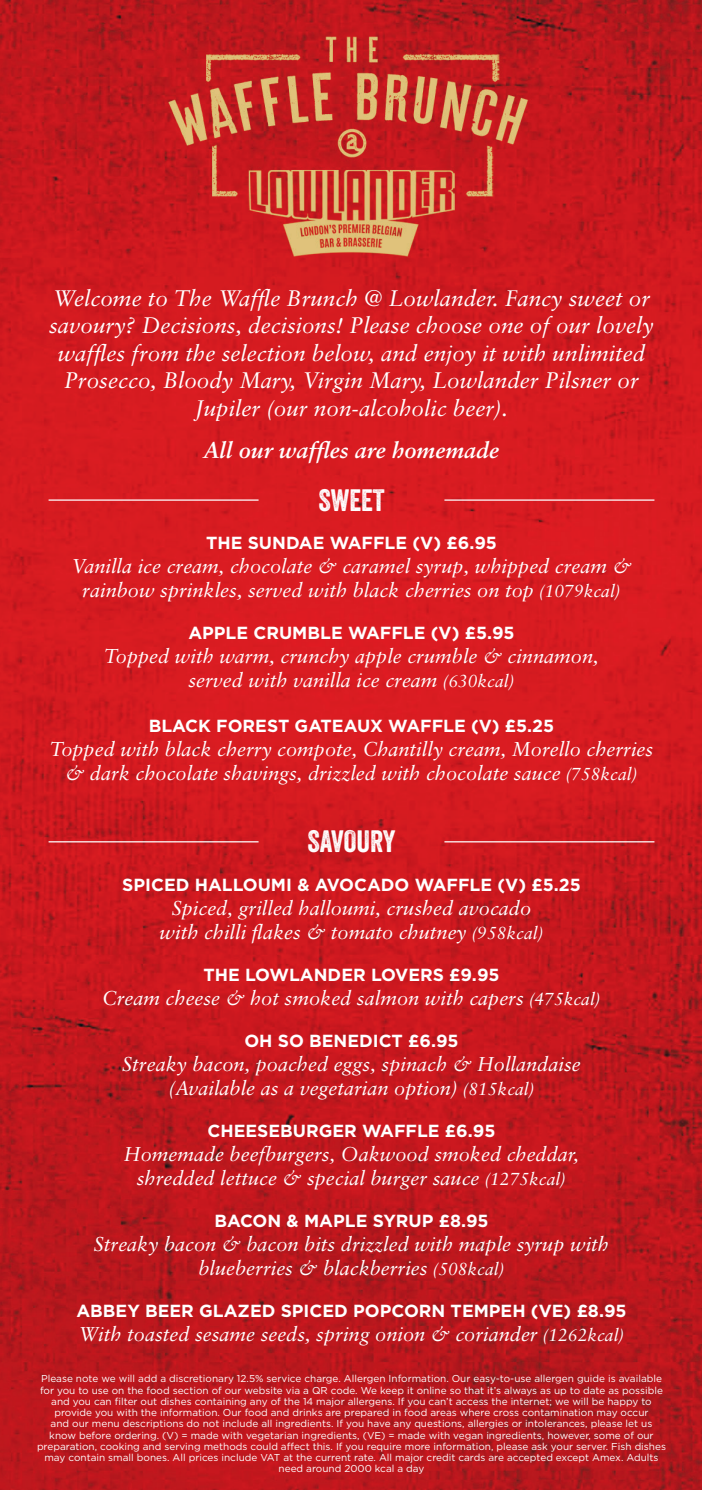
<style>
.page{position:relative;width:702px;height:1490px;background:#fff}
.page>*{position:absolute;margin:0;border:0;box-sizing:border-box;transform-origin:0 0}
.t1{font:30px "Veneer";color:#fff}
.t2{font:italic 22.5px/27.5px "Sabon";color:#fff;text-align:center}
.t3{font:italic 700 22.5px "Sabon";color:#fff}
.t4{font:italic 20px/24px "Sabon";color:#fff;text-align:center}
.t5{font:700 17.5px "Gotham";color:#fff}
.t6{font:10px/11.2px "Gotham";color:#fff;text-align:center}
.s1{font-size:17.5px}
</style>
<div class="page">
<img style="left:0;top:0;width:701px;height:1489px">
<hr style="left:49px;top:499px;width:209px;height:1px;background:#fff">
<hr style="left:444px;top:499px;width:210px;height:1px;background:#fff">
<hr style="left:49px;top:841px;width:209px;height:1px;background:#fff">
<hr style="left:444px;top:841px;width:210px;height:1px;background:#fff">
<p class="t2" style="left:49px;top:284px;width:605px">Welcome to The Waffle Brunch @ Lowlander. Fancy sweet or savoury? Decisions, decisions! Please choose one of our lovely waffles from the selection below, and enjoy it with unlimited Prosecco, Bloody Mary, Virgin Mary, Lowlander Pilsner or Jupiler (our non-alcoholic beer).</p>
<p class="t3" style="left:204px;top:436px;width:296px">All our waffles are homemade</p>
<p class="t1" style="left:318px;top:481px;width:68px">SWEET</p>
<p class="t5" style="left:206px;top:531px;width:292px">THE SUNDAE WAFFLE (V) £6.95</p>
<p class="t4" style="left:71px;top:554px;width:561px">Vanilla ice cream, chocolate &amp; caramel syrup, whipped cream &amp; rainbow sprinkles, served with black cherries on top <span class="s1">(1079kcal)</span></p>
<p class="t5" style="left:188px;top:621px;width:327px">APPLE CRUMBLE WAFFLE (V) £5.95</p>
<p class="t4" style="left:104px;top:644px;width:495px">Topped with warm, crunchy apple crumble &amp; cinnamon,</p>
<p class="t4" style="left:188px;top:668px;width:327px">served with vanilla ice cream <span class="s1">(630kcal)</span></p>
<p class="t5" style="left:149px;top:714px;width:407px">BLACK FOREST GATEAUX WAFFLE (V) £5.25</p>
<p class="t4" style="left:50px;top:737px;width:604px">Topped with black cherry compote, Chantilly cream, Morello cherries</p>
<p class="t4" style="left:65px;top:761px;width:573px">&amp; dark chocolate shavings, drizzled with chocolate sauce <span class="s1">(758kcal)</span></p>
<p class="t1" style="left:307px;top:823px;width:90px">SAVOURY</p>
<p class="t5" style="left:122px;top:873px;width:459px">SPICED HALLOUMI &amp; AVOCADO WAFFLE (V) £5.25</p>
<p class="t4" style="left:172px;top:895px;width:360px">Spiced, grilled halloumi, crushed avocado</p>
<p class="t4" style="left:159px;top:919px;width:385px">with chilli flakes &amp; tomato chutney <span class="s1">(958kcal)</span></p>
<p class="t5" style="left:203px;top:963px;width:297px">THE LOWLANDER LOVERS £9.95</p>
<p class="t4" style="left:102px;top:985px;width:499px">Cream cheese &amp; hot smoked salmon with capers <span class="s1">(475kcal)</span></p>
<p class="t5" style="left:244px;top:1029px;width:216px">OH SO BENEDICT £6.95</p>
<p class="t4" style="left:122px;top:1051px;width:459px">Streaky bacon, poached eggs, spinach &amp; Hollandaise</p>
<p class="t4" style="left:168px;top:1075px;width:367px">(Available as a vegetarian option) <span class="s1">(815kcal)</span></p>
<p class="t5" style="left:207px;top:1119px;width:289px">CHEESEBURGER WAFFLE £6.95</p>
<p class="t4" style="left:124px;top:1141px;width:456px">Homemade beefburgers, Oakwood smoked cheddar,</p>
<p class="t4" style="left:137px;top:1165px;width:430px">shredded lettuce &amp; special burger sauce <span class="s1">(1275kcal)</span></p>
<p class="t5" style="left:214px;top:1209px;width:275px">BACON &amp; MAPLE SYRUP £8.95</p>
<p class="t4" style="left:94px;top:1231px;width:516px">Streaky bacon &amp; bacon bits drizzled with maple syrup with</p>
<p class="t4" style="left:198px;top:1255px;width:307px">blueberries &amp; blackberries <span class="s1">(508kcal)</span></p>
<p class="t5" style="left:76px;top:1299px;width:551px">ABBEY BEER GLAZED SPICED POPCORN TEMPEH (VE) £8.95</p>
<p class="t4" style="left:79px;top:1321px;width:547px">With toasted sesame seeds, spring onion &amp; coriander <span class="s1">(1262kcal)</span></p>
<p class="t6" style="left:37px;top:1372px;width:630px">Please note we will add a discretionary 12.5% service charge. Allergen Information. Our easy-to-use allergen guide is available for you to use on the food section of our website via a QR code. We keep it online so that it’s always as up to date as possible and you can filter out dishes containing any of the 14 major allergens. If you can’t access the internet; we will be happy to provide you with the information. Our food and drinks are prepared in food areas where cross contamination may occur<br>and our menu descriptions do not include all ingredients. If you have any questions, allergies or intolerances, please let us know before ordering. (V) = made with vegetarian ingredients, (VE) = made with vegan ingredients, however, some of our preparation, cooking and serving methods could affect this. If you require more information, please ask your server. Fish dishes may contain small bones. All prices include VAT at the current rate. All major credit cards are accepted except Amex. Adults need around 2000 kcal a day</p>
</div>
